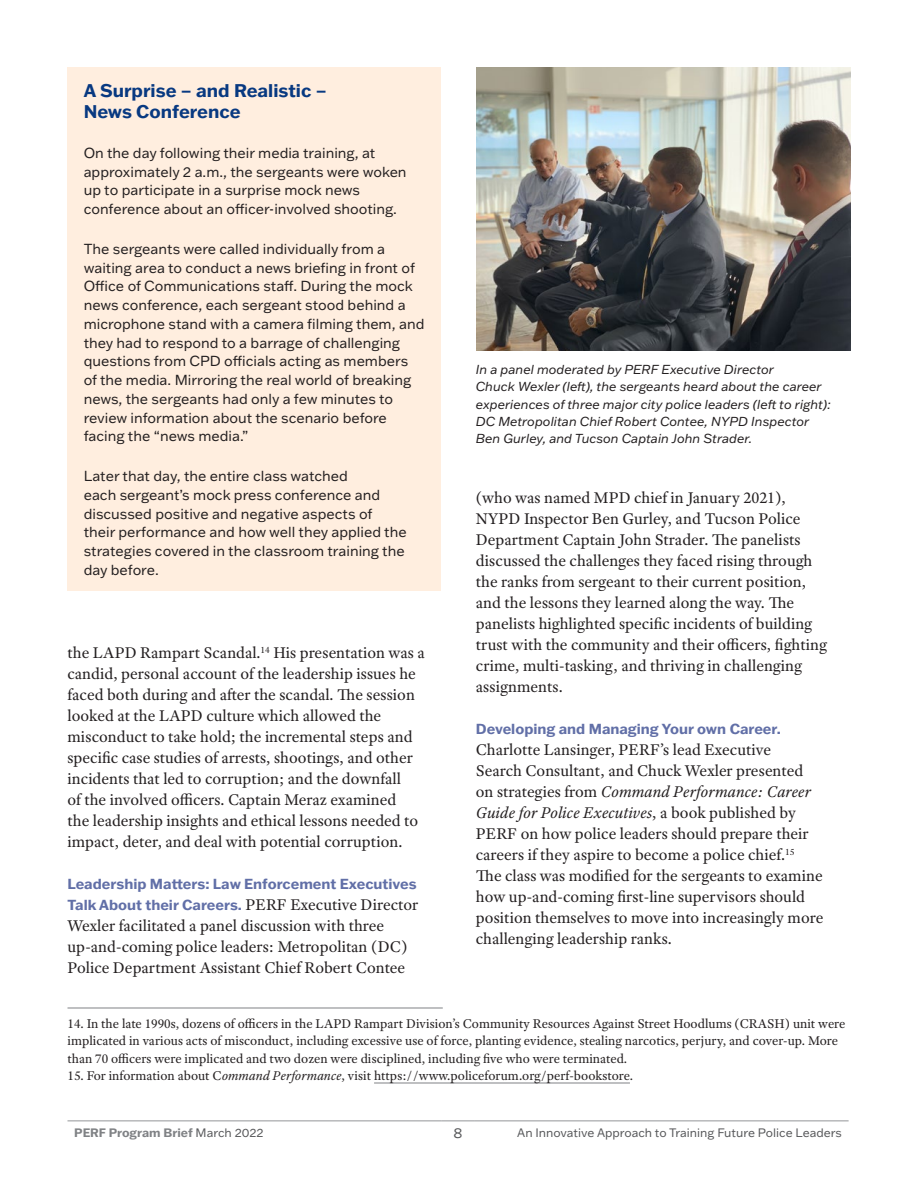
<style>
.page{position:relative;width:918px;height:1188px;background:#fff}
.page>*{position:absolute;margin:0;border:0;box-sizing:border-box;transform-origin:0 0}
.sidebar_-_title{font:700 18px/21px "Franklin Gothic ATF";color:#083981}
.t1{font:16.5px/21px "Adobe Text Pro";color:#231f20}
.sidebar_-_text{font:14.25px/18.8px "Franklin Gothic ATF";color:#231f20}
.t2{font:700 14.25px/21px "Franklin Gothic ATF";color:#616fa7}
.t3{font:14.25px "Franklin Gothic ATF";color:#57585a}
.footnote{font:13.5px/17.2px "Adobe Text Pro";color:#231f20}
.t4{font:italic 12.75px/17.2px "Franklin Gothic ATF";color:#231f20}
.t5{font:12px "Franklin Gothic ATF";color:#57585a}
.t6{font:700 12px "Franklin Gothic ATF";color:#808285}
.s1{font-family:"Adobe Text Pro";font-weight:400;font-size:16.5px;color:#231f20}
.s2{font-style:italic}
.s3{font-weight:400;color:#57585a}
</style>
<div class="page">
<hr style="left:68px;top:1120px;width:373px;height:1px;background:#939598">
<hr style="left:441px;top:1120px;width:34px;height:1px;background:#939598">
<hr style="left:475px;top:1120px;width:374px;height:1px;background:#939598">
<hr style="left:68px;top:1008px;width:375px;height:1px;background:#808285">
<hr style="left:374px;top:1083px;width:256px;height:1px;background:#808285">
<div style="left:68px;top:68px;width:373px;height:523px;background:#ffeedf"></div>
<img style="left:476px;top:68px;width:374px;height:283px">
<p class="sidebar_-_title" style="left:84px;top:80px;width:245px">A Surprise – and Realistic –<br>News Conference</p>
<p class="sidebar_-_text" style="left:84px;top:143px;width:324px">On the day following their media training, at approximately 2 a.m., the sergeants were woken up to participate in a surprise mock news conference about an officer-involved shooting.</p>
<p class="sidebar_-_text" style="left:84px;top:239px;width:342px">The sergeants were called individually from a waiting area to conduct a news briefing in front of Office of Communications staff. During the mock news conference, each sergeant stood behind a microphone stand with a camera filming them, and they had to respond to a barrage of challenging questions from CPD officials acting as members of the media. Mirroring the real world of breaking news, the sergeants had only a few minutes to review information about the scenario before facing the “news media.”</p>
<p class="sidebar_-_text" style="left:84px;top:466px;width:325px">Later that day, the entire class watched<br>each sergeant’s mock press conference and discussed positive and negative aspects of their performance and how well they applied the strategies covered in the classroom training the day before.</p>
<p class="t1" style="left:68px;top:642px;width:359px">the LAPD Rampart Scandal.<sup>14</sup> His presentation was a candid, personal account of the leadership issues he faced both during and after the scandal. The session looked at the LAPD culture which allowed the misconduct to take hold; the incremental steps and specific case studies of arrests, shootings, and other incidents that led to corruption; and the downfall<br>of the involved officers. Captain Meraz examined<br>the leadership insights and ethical lessons needed to impact, deter, and deal with potential corruption.</p>
<p class="t2" style="left:68px;top:873px;width:352px">Leadership Matters: Law Enforcement Executives<br>Talk About their Careers. <span class="s1">PERF Executive Director</span></p>
<p class="t1" style="left:68px;top:915px;width:342px">Wexler facilitated a panel discussion with three up-and-coming police leaders: Metropolitan (DC)<br>Police Department Assistant Chief Robert Contee</p>
<p class="t4" style="left:476px;top:361px;width:356px">In a panel moderated by PERF Executive Director<br>Chuck Wexler (left), the sergeants heard about the career experiences of three major city police leaders (left to right):<br>DC Metropolitan Chief Robert Contee, NYPD Inspector Ben Gurley, and Tucson Captain John Strader.</p>
<p class="t1" style="left:476px;top:487px;width:353px">(who was named MPD chief in January 2021), NYPD Inspector Ben Gurley, and Tucson Police Department Captain John Strader. The panelists discussed the challenges they faced rising through the ranks from sergeant to their current position, and the lessons they learned along the way. The panelists highlighted specific incidents of building trust with the community and their officers, fighting crime, multi-tasking, and thriving in challenging assignments.</p>
<p class="t2" style="left:476px;top:718px;width:307px">Developing and Managing Your own Career.</p>
<p class="t1" style="left:476px;top:739px;width:349px">Charlotte Lansinger, PERF’s lead Executive<br>Search Consultant, and Chuck Wexler presented on strategies from <span class="s2">Command Performance: Career Guide for Police Executives</span>, a book published by PERF on how police leaders should prepare their careers if they aspire to become a police chief.<sup>15<br></sup>The class was modified for the sergeants to examine how up-and-coming first-line supervisors should position themselves to move into increasingly more challenging leadership ranks.</p>
<p class="footnote" style="left:68px;top:1015px;width:779px">14. In the late 1990s, dozens of officers in the LAPD Rampart Division’s Community Resources Against Street Hoodlums (CRASH) unit were implicated in various acts of misconduct, including excessive use of force, planting evidence, stealing narcotics, perjury, and cover-up. More than 70 officers were implicated and two dozen were disciplined, including five who were terminated.</p>
<p class="footnote" style="left:68px;top:1067px;width:567px">15. For information about C<span class="s2">ommand Performance</span>, visit https://www.policeforum.org/perf-bookstore.</p>
<p class="t6" style="left:74px;top:1124px;width:191px">PERF Program Brief <span class="s3">March 2022</span></p>
<p class="t3" style="left:454px;top:1124px;width:11px">8</p>
<p class="t5" style="left:517px;top:1124px;width:326px">An Innovative Approach to Training Future Police Leaders</p>
</div>
